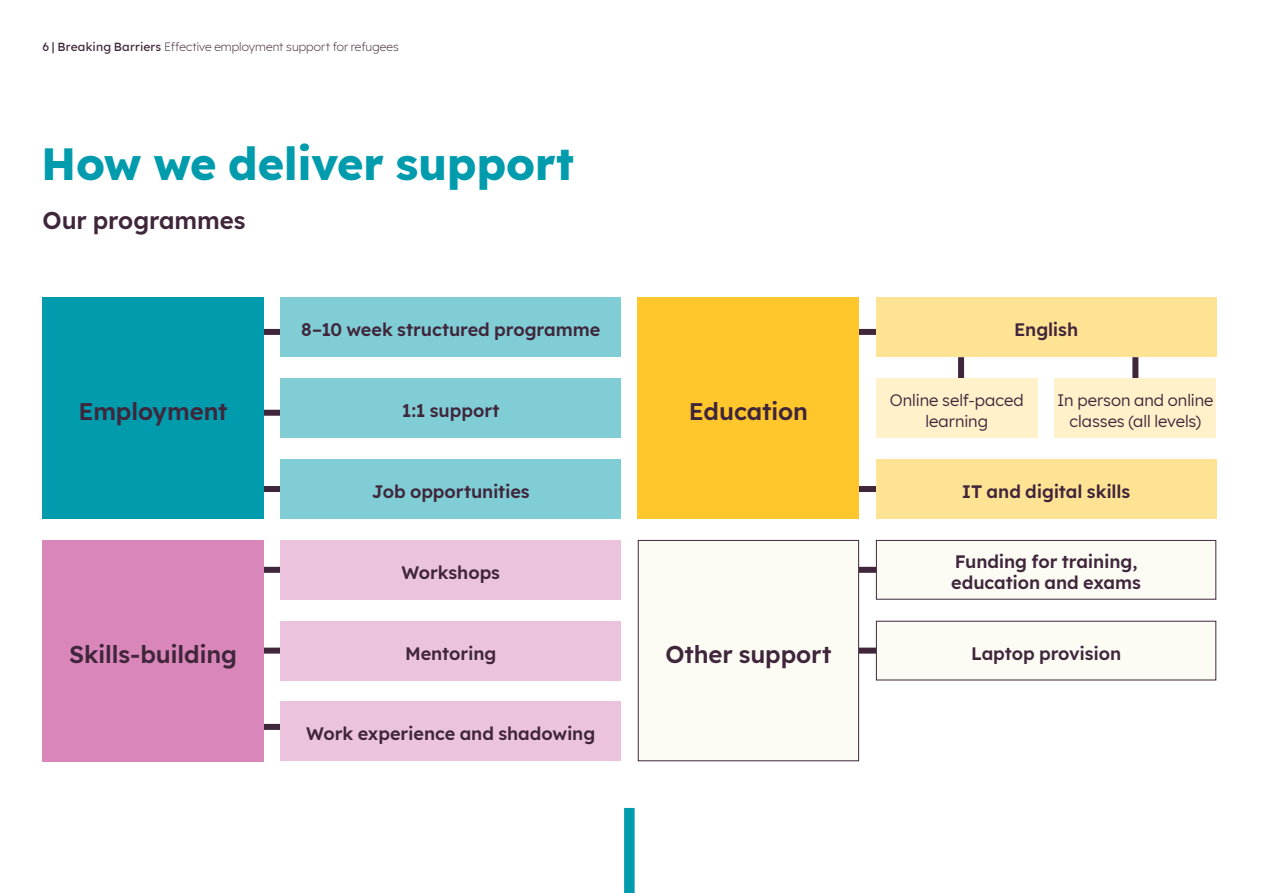
<style>
.page{position:relative;width:1263px;height:893px;background:#fff}
.page>*{position:absolute;margin:0;border:0;box-sizing:border-box;transform-origin:0 0}
.Heading_large{font:700 45px "Lexend";letter-spacing:-.005em;color:#009cad}
.Heading_small{font:600 24px "Lexend";letter-spacing:-.005em;color:#40263b}
.t1{font:600 18px/21px "Lexend";letter-spacing:-.005em;color:#40263b}
.t2{font:16.5px/21px "Lexend";letter-spacing:-.005em;color:#40263b;text-align:center}
.t3{font:300 12px "Lexend";letter-spacing:.01em;color:#40263b}
.s1{font-weight:500}
</style>
<div class="page">
<div style="left:264px;top:410px;width:17px;height:6px;background:#40263b"></div>
<div style="left:264px;top:648px;width:17px;height:6px;background:#40263b"></div>
<div style="left:859px;top:648px;width:17px;height:6px;background:#40263b"></div>
<div style="left:264px;top:329px;width:17px;height:6px;background:#40263b"></div>
<div style="left:859px;top:329px;width:17px;height:6px;background:#40263b"></div>
<div style="left:958px;top:357px;width:6px;height:21px;background:#40263b"></div>
<div style="left:1132px;top:357px;width:6px;height:21px;background:#40263b"></div>
<div style="left:264px;top:567px;width:17px;height:6px;background:#40263b"></div>
<div style="left:859px;top:567px;width:17px;height:6px;background:#40263b"></div>
<div style="left:264px;top:486px;width:17px;height:6px;background:#40263b"></div>
<div style="left:859px;top:486px;width:17px;height:6px;background:#40263b"></div>
<div style="left:264px;top:724px;width:17px;height:6px;background:#40263b"></div>
<div style="left:43px;top:298px;width:221px;height:221px;background:#009cad"></div>
<div style="left:43px;top:540px;width:221px;height:221px;background:#d987ba"></div>
<div style="left:638px;top:298px;width:221px;height:221px;background:#ffc72b"></div>
<div style="left:638px;top:540px;width:221px;height:221px;background:#fcfcf5"></div>
<div style="left:638px;top:540px;width:221px;height:221px;border:1px solid #40263b"></div>
<div style="left:281px;top:298px;width:340px;height:59px;background:#80cdd6"></div>
<div style="left:281px;top:540px;width:340px;height:60px;background:#ecc3dd"></div>
<div style="left:876px;top:298px;width:340px;height:59px;background:#ffe395"></div>
<div style="left:876px;top:540px;width:340px;height:59px;background:#fcfcf5"></div>
<div style="left:876px;top:540px;width:340px;height:60px;border:1px solid #40263b"></div>
<div style="left:281px;top:378px;width:340px;height:60px;background:#80cdd6"></div>
<div style="left:281px;top:621px;width:340px;height:59px;background:#ecc3dd"></div>
<div style="left:876px;top:378px;width:161px;height:60px;background:#fff1ca"></div>
<div style="left:1054px;top:378px;width:162px;height:60px;background:#fff1ca"></div>
<div style="left:876px;top:621px;width:340px;height:59px;background:#fcfcf5"></div>
<div style="left:876px;top:621px;width:340px;height:59px;border:1px solid #40263b"></div>
<div style="left:281px;top:459px;width:340px;height:60px;background:#80cdd6"></div>
<div style="left:281px;top:702px;width:340px;height:59px;background:#ecc3dd"></div>
<div style="left:876px;top:459px;width:340px;height:60px;background:#ffe395"></div>
<div style="left:624px;top:808px;width:11px;height:85px;background:#009cad"></div>
<p class="t3" style="left:43px;top:38px;width:358px"><span class="s1">6 | Breaking Barriers</span> Effective employment support for refugees</p>
<h2 class="Heading_large" style="left:41px;top:128px;width:535px">How we deliver support</h2>
<h4 class="Heading_small" style="left:43px;top:203px;width:205px">Our programmes</h4>
<h4 class="Heading_small" style="left:78px;top:393px;width:151px">Employment</h4>
<h4 class="Heading_small" style="left:69px;top:636px;width:170px">Skills-building</h4>
<p class="t1" style="left:301px;top:318px;width:301px">8–10 week structured programme</p>
<p class="t1" style="left:402px;top:399px;width:99px">1:1 support</p>
<p class="t1" style="left:372px;top:480px;width:159px">Job opportunities</p>
<p class="t1" style="left:401px;top:561px;width:100px">Workshops</p>
<p class="t1" style="left:405px;top:641px;width:93px">Mentoring</p>
<p class="t1" style="left:306px;top:722px;width:291px">Work experience and shadowing</p>
<h4 class="Heading_small" style="left:689px;top:393px;width:121px">Education</h4>
<h4 class="Heading_small" style="left:665px;top:636px;width:168px">Other support</h4>
<p class="t1" style="left:1014px;top:318px;width:66px">English</p>
<p class="t2" style="left:890px;top:389px;width:135px">Online self-paced learning</p>
<p class="t2" style="left:1057px;top:389px;width:158px">In person and online classes (all levels)</p>
<p class="t1" style="left:962px;top:480px;width:170px">IT and digital skills</p>
<p class="t1" style="left:951px;top:550px;width:191px">Funding for training, education and exams</p>
<p class="t1" style="left:971px;top:641px;width:152px">Laptop provision</p>
</div>
